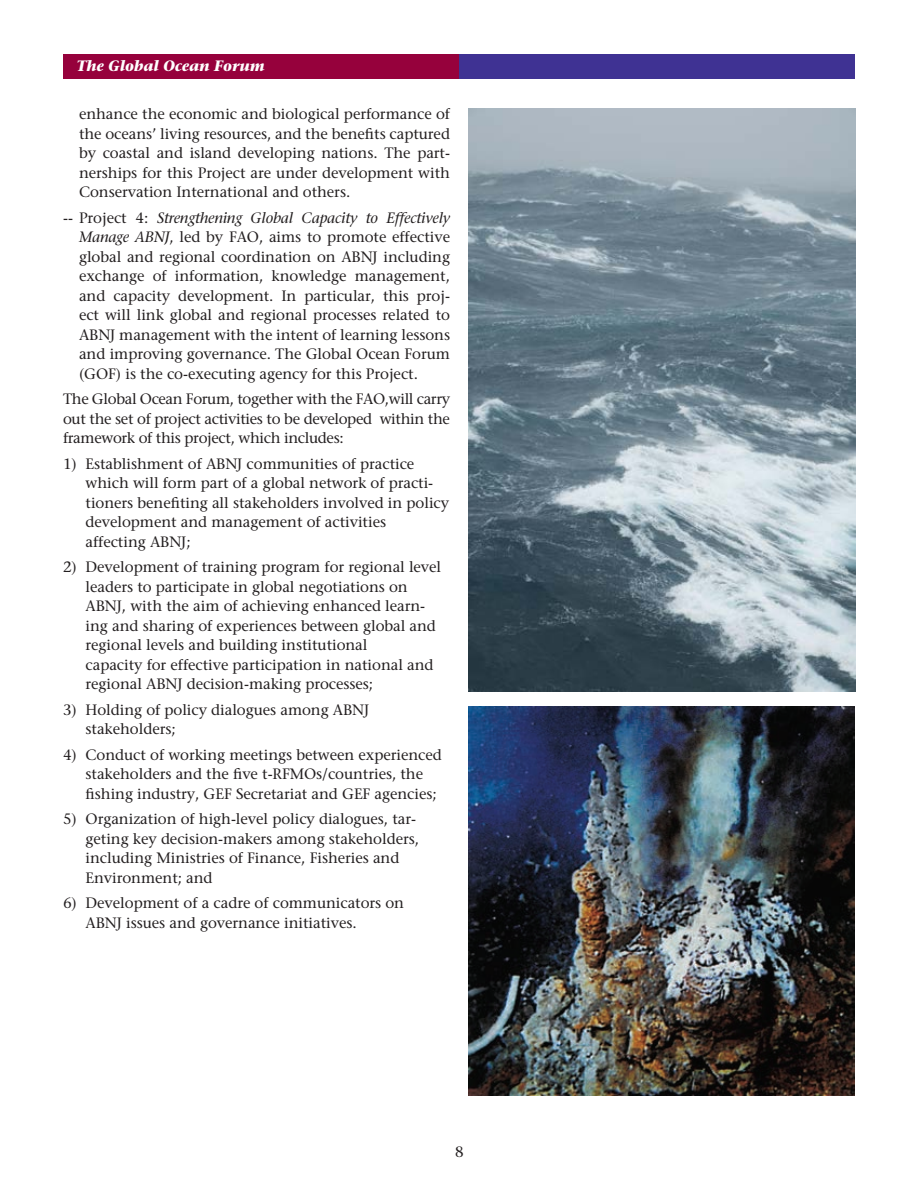
<style>
.page{position:relative;width:918px;height:1188px;background:#fff}
.page>*{position:absolute;margin:0;border:0;box-sizing:border-box;transform-origin:0 0}
._10_Stone_numered_it{font:15px/19.5px "Stone Serif";letter-spacing:-.005em;color:#231f20}
._10_Stone_Serif_basi{font:15px/19.5px "Stone Serif";letter-spacing:-.005em;color:#231f20;text-align:justify}
.t1{font:italic 700 15px "Stone Serif";color:#fff;scale:.95 1}
.s1{font-style:italic}
</style>
<div class="page">
<div style="left:63px;top:54px;width:466px;height:25px;background:#96013c"></div>
<div style="left:459px;top:54px;width:396px;height:25px;background:#3f3293"></div>
<img style="left:468px;top:108px;width:387px;height:583px">
<img style="left:468px;top:706px;width:387px;height:390px">
<p class="t1" style="left:76px;top:57px;width:199px">The Global Ocean Forum</p>
<p class="_10_Stone_Serif_basi" style="left:79px;top:104px;width:373px">enhance the economic and biological performance of the oceans’ living resources, and the benefits captured by coastal and island developing nations. The part&shy;nerships for this Project are under development with Conservation International and others.</p>
<p class="_10_Stone_Serif_basi" style="left:79px;top:208px;width:373px;text-indent:-16px">-- Project 4: <span class="s1">Strengthening Global Capacity to Effectively Manage ABNJ</span>, led by FAO, aims to promote effective global and regional coordination on ABNJ including exchange of information, knowledge management, and capacity development. In particular, this proj&shy;ect will link global and regional processes related to ABNJ management with the intent of learning lessons and improving governance. The Global Ocean Forum (GOF) is the co-executing agency for this Project.</p>
<p class="_10_Stone_Serif_basi" style="left:63px;top:389px;width:389px">The Global Ocean Forum, together with the FAO,will carry out the set of project activities to be developed within the framework of this project, which includes:</p>
<p class="_10_Stone_numered_it" style="left:86px;top:454px;width:365px;text-indent:-22px">1) Establishment of ABNJ communities of practice which will form part of a global network of practi&shy;tioners benefiting all stakeholders involved in policy development and management of activities affecting ABNJ;</p>
<p class="_10_Stone_numered_it" style="left:86px;top:557px;width:357px;text-indent:-22px">2) Development of training program for regional level leaders to participate in global negotiations on ABNJ, with the aim of achieving enhanced learn&shy;ing and sharing of experiences between global and regional levels and building institutional<br>capacity for effective participation in national and regional ABNJ decision-making processes;</p>
<p class="_10_Stone_numered_it" style="left:86px;top:700px;width:285px;text-indent:-22px">3) Holding of policy dialogues among ABNJ stakeholders;</p>
<p class="_10_Stone_numered_it" style="left:86px;top:745px;width:358px;text-indent:-22px">4) Conduct of working meetings between experienced stakeholders and the five t-RFMOs/countries, the fishing industry, GEF Secretariat and GEF agencies;</p>
<p class="_10_Stone_numered_it" style="left:86px;top:809px;width:335px;text-indent:-22px">5) Organization of high-level policy dialogues, tar&shy;geting key decision-makers among stakeholders, including Ministries of Finance, Fisheries and Environment; and</p>
<p class="_10_Stone_numered_it" style="left:86px;top:893px;width:320px;text-indent:-22px">6) Development of a cadre of communicators on<br>ABNJ issues and governance initiatives.</p>
<p class="_10_Stone_Serif_basi" style="left:455px;top:1142px;width:10px">8</p>
</div>
